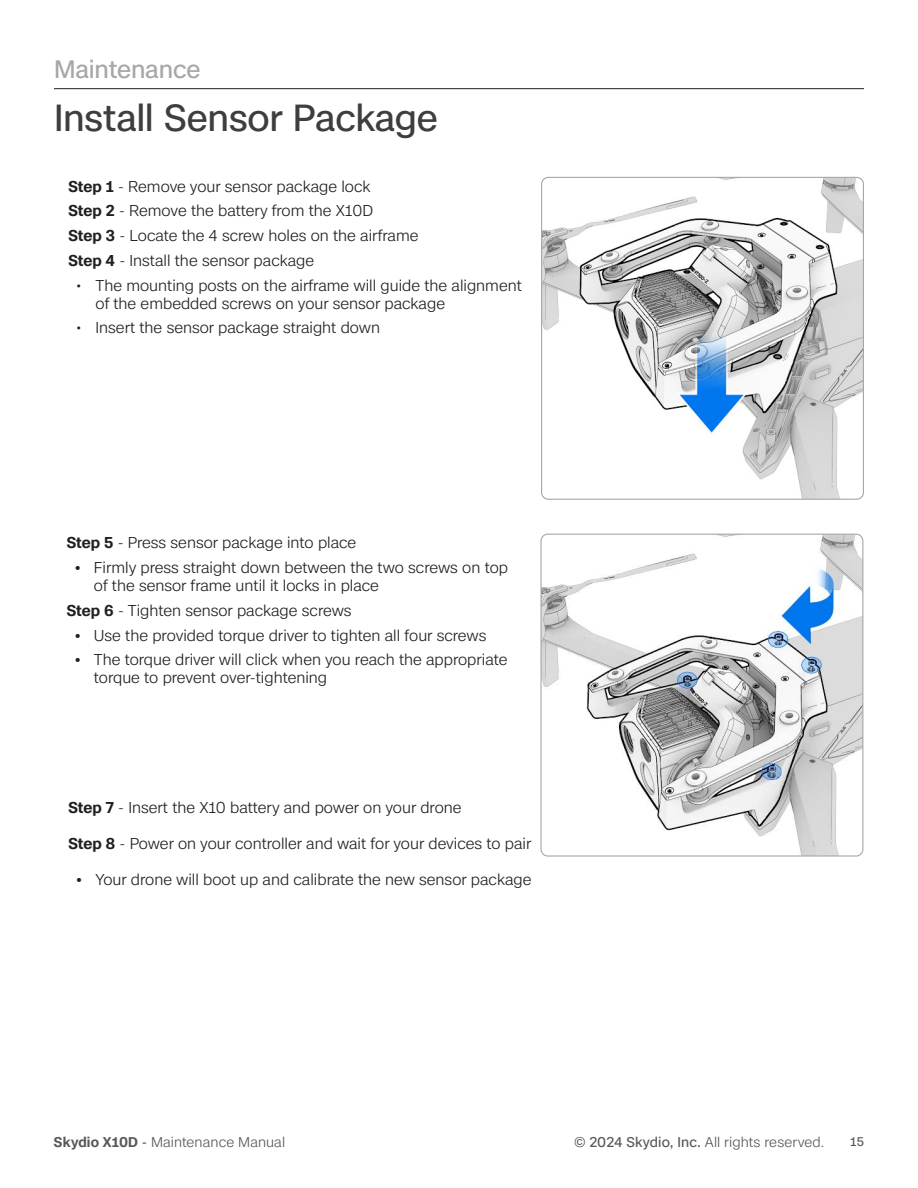
<style>
.page{position:relative;width:918px;height:1188px;background:#fff}
.page>*{position:absolute;margin:0;border:0;box-sizing:border-box;transform-origin:0 0}
.Heading_2{font:36px "Case";letter-spacing:-.01em;color:#3e3e3f}
.Section_Headings_Eyebrow{font:24px "Case";letter-spacing:-.01em;color:#a7a7a6}
.t1{font:300 15px/18px "Case";color:#231f20}
.t2{font:300 13.5px "Case";letter-spacing:.005em;color:#57585a}
.t3{font:12px "Case";color:#57585a}
.s1{font-weight:600}
.s2{font-weight:400}
</style>
<div class="page">
<hr style="left:54px;top:88px;width:810px;height:1px;background:#231f20">
<img style="left:542px;top:177px;width:321px;height:321px">
<div style="left:541px;top:177px;width:323px;height:323px;border:1px solid #a7a7a6;border-radius:7px"></div>
<img style="left:541px;top:534px;width:322px;height:322px">
<div style="left:540px;top:534px;width:323px;height:323px;border:1px solid #a7a7a6;border-radius:7px"></div>
<p class="Section_Headings_Eyebrow" style="left:54px;top:51px;width:148px">Maintenance</p>
<p class="Heading_2" style="left:54px;top:91px;width:385px">Install Sensor Package</p>
<p class="t1" style="left:69px;top:177px;width:304px"><span class="s1">Step 1</span> - Remove your sensor package lock</p>
<p class="t1" style="left:69px;top:201px;width:306px"><span class="s1">Step 2</span> - Remove the battery from the X10D</p>
<p class="t1" style="left:69px;top:226px;width:351px"><span class="s1">Step 3</span> - Locate the 4 screw holes on the airframe</p>
<p class="t1" style="left:69px;top:251px;width:247px"><span class="s1">Step 4</span> - Install the sensor package</p>
<p class="t1" style="left:96px;top:276px;width:428px;text-indent:-20px">• The mounting posts on the airframe will guide the alignment of the embedded screws on your sensor package</p>
<p class="t1" style="left:75px;top:318px;width:306px">• Insert the sensor package straight down</p>
<p class="t1" style="left:67px;top:534px;width:291px"><span class="s1">Step 5</span> - Press sensor package into place</p>
<p class="t1" style="left:94px;top:558px;width:416px;text-indent:-20px"><span class="s2">•</span> Firmly press straight down between the two screws on top of the sensor frame until it locks in place</p>
<p class="t1" style="left:67px;top:601px;width:286px"><span class="s1">Step 6</span> - Tighten sensor package screws</p>
<p class="t1" style="left:74px;top:626px;width:414px"><span class="s2">•</span> Use the provided torque driver to tighten all four screws</p>
<p class="t1" style="left:94px;top:651px;width:415px;text-indent:-20px"><span class="s2">•</span> The torque driver will click when you reach the appropriate torque to prevent over-tightening</p>
<p class="t1" style="left:69px;top:799px;width:395px"><span class="s1">Step 7</span> - Insert the X10 battery and power on your drone</p>
<p class="t1" style="left:69px;top:835px;width:464px"><span class="s1">Step 8</span> - Power on your controller and wait for your devices to pair</p>
<p class="t1" style="left:75px;top:871px;width:458px"><span class="s2">•</span> Your drone will boot up and calibrate the new sensor package</p>
<p class="t2" style="left:54px;top:1132px;width:233px"><span class="s1">Skydio X10D</span> <span class="s2">-</span> Maintenance Manual</p>
<p class="t2" style="left:574px;top:1132px;width:252px"><span class="s2">© 2024 Skydio, Inc.</span> All rights reserved.</p>
<p class="t3" style="left:850px;top:1132px;width:15px">15</p>
</div>
